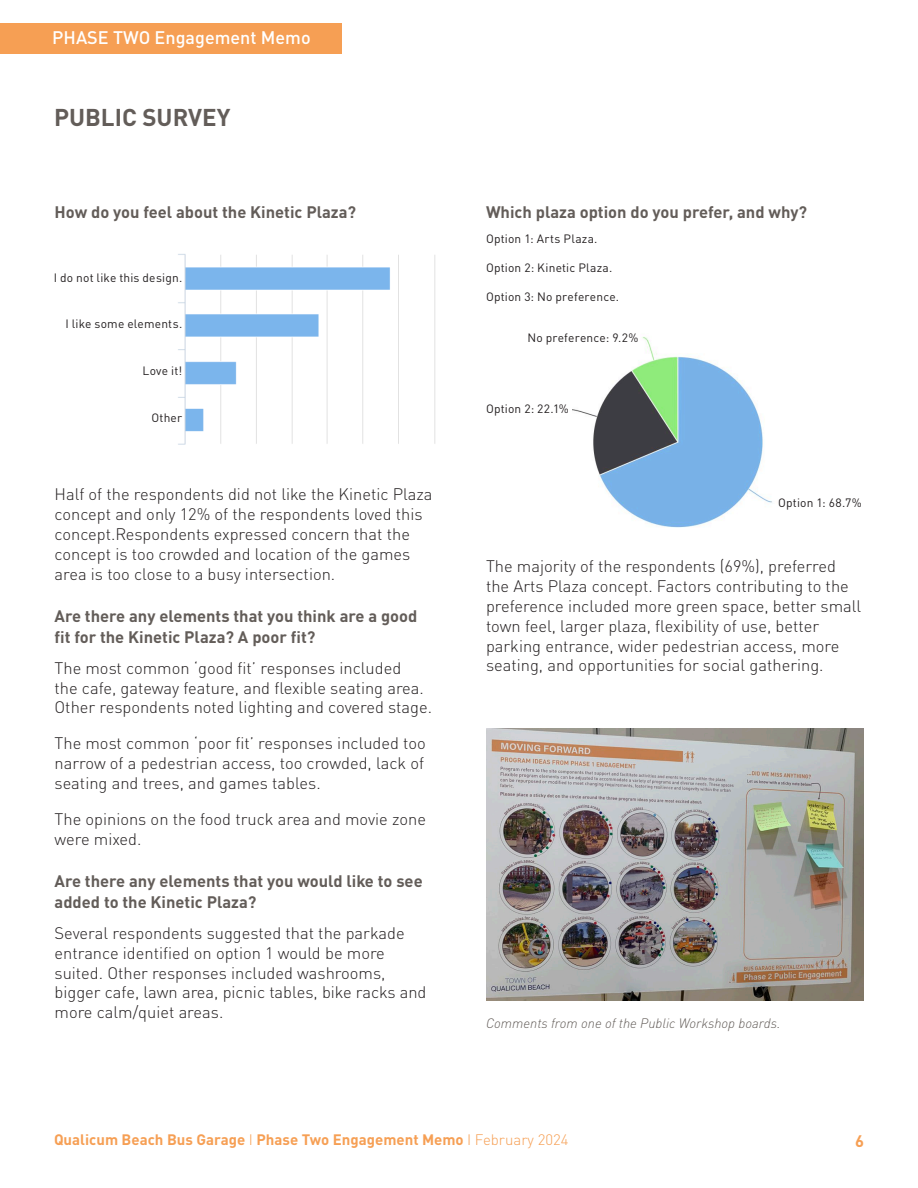
<style>
.page{position:relative;width:918px;height:1188px;background:#fff}
.page>*{position:absolute;margin:0;border:0;box-sizing:border-box;transform-origin:0 0}
.Heading{font:700 24px "DINOT";color:#635d59}
.t1{font:500 18px "DINOT";color:#fff}
.Body_-_basic{font:300 16.5px/19.8px "DINOT";color:#231f20}
.Sub-subheading{font:700 16.5px/21px "DINOT";color:#635d59}
.t2{font:700 16.5px "DINOT";color:#f69f54}
.t3{font:700 15px "DINOT";color:#f69f54}
.Quotes{font:italic 300 13.5px "DINOT";color:#635d59}
.Small_text{font:12px "DINOT";letter-spacing:.015em;color:#231f20}
.s1{font-weight:300}
</style>
<div class="page">
<div style="left:0;top:24px;width:341px;height:30px;background:#f69f54"></div>
<img style="left:486px;top:728px;width:378px;height:273px">
<img style="left:572px;top:337px;width:200px;height:191px">
<img style="left:178px;top:254px;width:257px;height:191px">
<div style="left:97px;top:413px;width:85px;height:13px;background:#fff"></div>
<div style="left:97px;top:366px;width:85px;height:13px;background:#fff"></div>
<div style="left:51px;top:318px;width:131px;height:14px;background:#fff"></div>
<div style="left:51px;top:272px;width:131px;height:14px;background:#fff"></div>
<div style="left:527px;top:333px;width:112px;height:13px;background:#fff"></div>
<p class="t1" style="left:52px;top:26px;width:260px">PHASE TWO Engagement Memo</p>
<p class="Heading" style="left:54px;top:102px;width:178px">PUBLIC SURVEY</p>
<p class="Sub-subheading" style="left:55px;top:201px;width:303px">How do you feel about the Kinetic Plaza?</p>
<p class="Small_text" style="left:54px;top:270px;width:130px">I do not like this design.</p>
<p class="Small_text" style="left:65px;top:316px;width:118px">I like some elements.</p>
<p class="Small_text" style="left:143px;top:363px;width:41px">Love it!</p>
<p class="Small_text" style="left:151px;top:410px;width:32px">Other</p>
<p class="Body_-_basic" style="left:55px;top:484px;width:380px">Half of the respondents did not like the Kinetic Plaza concept and only 12% of the respondents loved this concept.Respondents expressed concern that the concept is too crowded and location of the games area is too close to a busy intersection.</p>
<p class="Sub-subheading" style="left:55px;top:605px;width:364px">Are there any elements that you think are a good fit for the Kinetic Plaza? A poor fit?</p>
<p class="Body_-_basic" style="left:55px;top:658px;width:379px">The most common ‘good fit’ responses included<br>the cafe, gateway feature, and flexible seating area.<br>Other respondents noted lighting and covered stage.</p>
<p class="Body_-_basic" style="left:55px;top:733px;width:373px;text-align:justify">The most common ‘poor fit’ responses included too narrow of a pedestrian access, too crowded, lack of seating and trees, and games tables.</p>
<p class="Body_-_basic" style="left:55px;top:809px;width:373px">The opinions on the food truck area and movie zone were mixed.</p>
<p class="Sub-subheading" style="left:55px;top:870px;width:370px">Are there any elements that you would like to see added to the Kinetic Plaza?</p>
<p class="Body_-_basic" style="left:55px;top:923px;width:373px">Several respondents suggested that the parkade entrance identified on option 1 would be more suited. Other responses included washrooms, bigger cafe, lawn area, picnic tables, bike racks and more calm/quiet areas.</p>
<p class="Sub-subheading" style="left:486px;top:201px;width:323px">Which plaza option do you prefer, and why?</p>
<p class="Small_text" style="left:486px;top:231px;width:113px">Option 1: Arts Plaza.</p>
<p class="Small_text" style="left:486px;top:260px;width:128px">Option 2: Kinetic Plaza.</p>
<p class="Small_text" style="left:486px;top:289px;width:135px">Option 3: No preference.</p>
<p class="Small_text" style="left:527px;top:330px;width:113px">No preference: 9.2%</p>
<p class="Small_text" style="left:486px;top:401px;width:84px">Option 2: 22.1%</p>
<p class="Small_text" style="left:778px;top:495px;width:85px">Option 1: 68.7%</p>
<p class="Body_-_basic" style="left:486px;top:556px;width:377px">The majority of the respondents (69%), preferred the Arts Plaza concept. Factors contributing to the preference included more green space, better small town feel, larger plaza, flexibility of use, better parking entrance, wider pedestrian access, more seating, and opportunities for social gathering.</p>
<p class="Quotes" style="left:486px;top:1015px;width:296px">Comments from one of the Public Workshop boards.</p>
<p class="t3" style="left:54px;top:1130px;width:516px">Qualicum Beach Bus Garage <span class="s1">I</span> Phase Two Engagement Memo <span class="s1">I February 2024</span></p>
<p class="t2" style="left:855px;top:1130px;width:10px">6</p>
</div>
